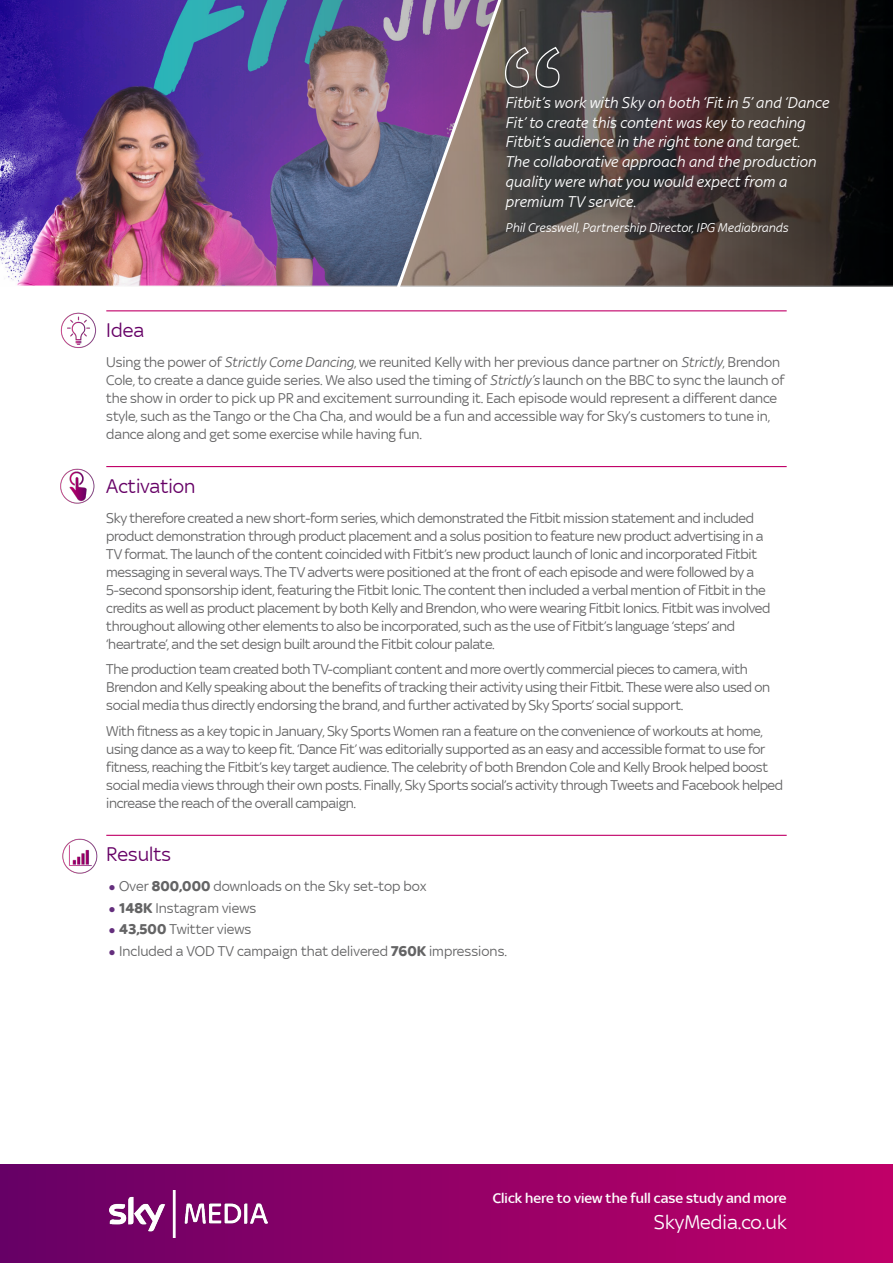
<style>
.page{position:relative;width:893px;height:1263px;background:#fff}
.page>*{position:absolute;margin:0;border:0;box-sizing:border-box;transform-origin:0 0}
.heading2{font:21px "Sky Text";color:#606}
._14_16pt{font:21px "Sky Text";color:#fff}
.t1{font:italic 16.5px/19.8px "Sky Text";color:#fff}
.body_9_11___9pt{font:15px/18px "Sky Text";letter-spacing:-.025em;color:#646465}
.body_9_11___9pt-2{font:15px "Sky Text";color:#646465}
._14_16pt-2{font:500 15px "Sky Text";color:#fff}
.t2{font:italic 13.5px "Sky Text";color:#fff}
.s1{font-style:italic}
.s2{font-family:"Arial";font-size:12px;color:#642e7d}
.s3{font-weight:700}
</style>
<div class="page">
<img style="left:0;top:1px;width:893px;height:286px">
<hr style="left:106px;top:310px;width:681px;height:1px;background:#c10068">
<hr style="left:106px;top:466px;width:681px;height:1px;background:#c10068">
<hr style="left:106px;top:835px;width:681px;height:1px;background:#c10068">
<img style="left:62px;top:838px;width:36px;height:36px">
<div style="left:0;top:1164px;width:893px;height:99px;background:linear-gradient(to right,#606,#c00068)"></div>
<img style="left:110px;top:1190px;width:158px;height:47px">
<svg style="left:393px;top:0;width:167px;height:287px;background:#736171"></svg>
<img style="left:60px;top:468px;width:35px;height:36px">
<img style="left:60px;top:312px;width:37px;height:36px">
<p class="t1" style="left:505px;top:92px;width:325px">Fitbit’s work with Sky on both ‘Fit in 5’ and ‘Dance Fit’ to create this content was key to reaching Fitbit’s audience in the right tone and target.<br>The collaborative approach and the production quality were what you would expect from a premium TV service.</p>
<p class="t2" style="left:505px;top:220px;width:284px">Phil Cresswell, Partnership Director, IPG Mediabrands</p>
<p class="heading2" style="left:106px;top:318px;width:39px">Idea</p>
<p class="body_9_11___9pt" style="left:106px;top:353px;width:679px">Using the power of <span class="s1">Strictly Come Dancing</span>, we reunited Kelly with her previous dance partner on <span class="s1">Strictly</span>, Brendon Cole, to create a dance guide series. We also used the timing of <span class="s1">Strictly’s</span> launch on the BBC to sync the launch of the show in order to pick up PR and excitement surrounding it. Each episode would represent a different dance style, such as the Tango or the Cha Cha, and would be a fun and accessible way for Sky’s customers to tune in, dance along and get some exercise while having fun.</p>
<p class="heading2" style="left:106px;top:474px;width:91px">Activation</p>
<p class="body_9_11___9pt" style="left:106px;top:509px;width:666px">Sky therefore created a new short-form series, which demonstrated the Fitbit mission statement and included product demonstration through product placement and a solus position to feature new product advertising in a TV format. The launch of the content coincided with Fitbit’s new product launch of Ionic and incorporated Fitbit messaging in several ways. The TV adverts were positioned at the front of each episode and were followed by a 5-second sponsorship ident, featuring the Fitbit Ionic. The content then included a verbal mention of Fitbit in the credits as well as product placement by both Kelly and Brendon, who were wearing Fitbit Ionics. Fitbit was involved throughout allowing other elements to also be incorporated, such as the use of Fitbit’s language ‘steps’ and ‘heartrate’, and the set design built around the Fitbit colour palate.</p>
<p class="body_9_11___9pt" style="left:106px;top:660px;width:665px">The production team created both TV-compliant content and more overtly commercial pieces to camera, with<br>Brendon and Kelly speaking about the benefits of tracking their activity using their Fitbit. These were also used on social media thus directly endorsing the brand, and further activated by Sky Sports’ social support.</p>
<p class="body_9_11___9pt" style="left:106px;top:722px;width:678px">With fitness as a key topic in January, Sky Sports Women ran a feature on the convenience of workouts at home, using dance as a way to keep fit. ‘Dance Fit’ was editorially supported as an easy and accessible format to use for fitness, reaching the Fitbit’s key target audience. The celebrity of both Brendon Cole and Kelly Brook helped boost social media views through their own posts. Finally, Sky Sports social’s activity through Tweets and Facebook helped increase the reach of the overall campaign.</p>
<p class="heading2" style="left:106px;top:843px;width:66px">Results</p>
<p class="body_9_11___9pt-2" style="left:108px;top:878px;width:320px"><span class="s2">●</span> Over <span class="s3">800,000</span> downloads on the Sky set-top box</p>
<p class="body_9_11___9pt-2" style="left:108px;top:899px;width:149px"><span class="s2">●</span> <span class="s3">148K</span> Instagram views</p>
<p class="body_9_11___9pt-2" style="left:108px;top:921px;width:144px"><span class="s2">●</span> <span class="s3">43,500</span> Twitter views</p>
<p class="body_9_11___9pt-2" style="left:108px;top:942px;width:400px"><span class="s2">●</span> Included a VOD TV campaign that delivered <span class="s3">760K</span> impressions.</p>
<p class="_14_16pt-2" style="left:493px;top:1189px;width:295px">Click here to view the full case study and more</p>
<p class="_14_16pt" style="left:654px;top:1211px;width:134px">SkyMedia.co.uk</p>
</div>
